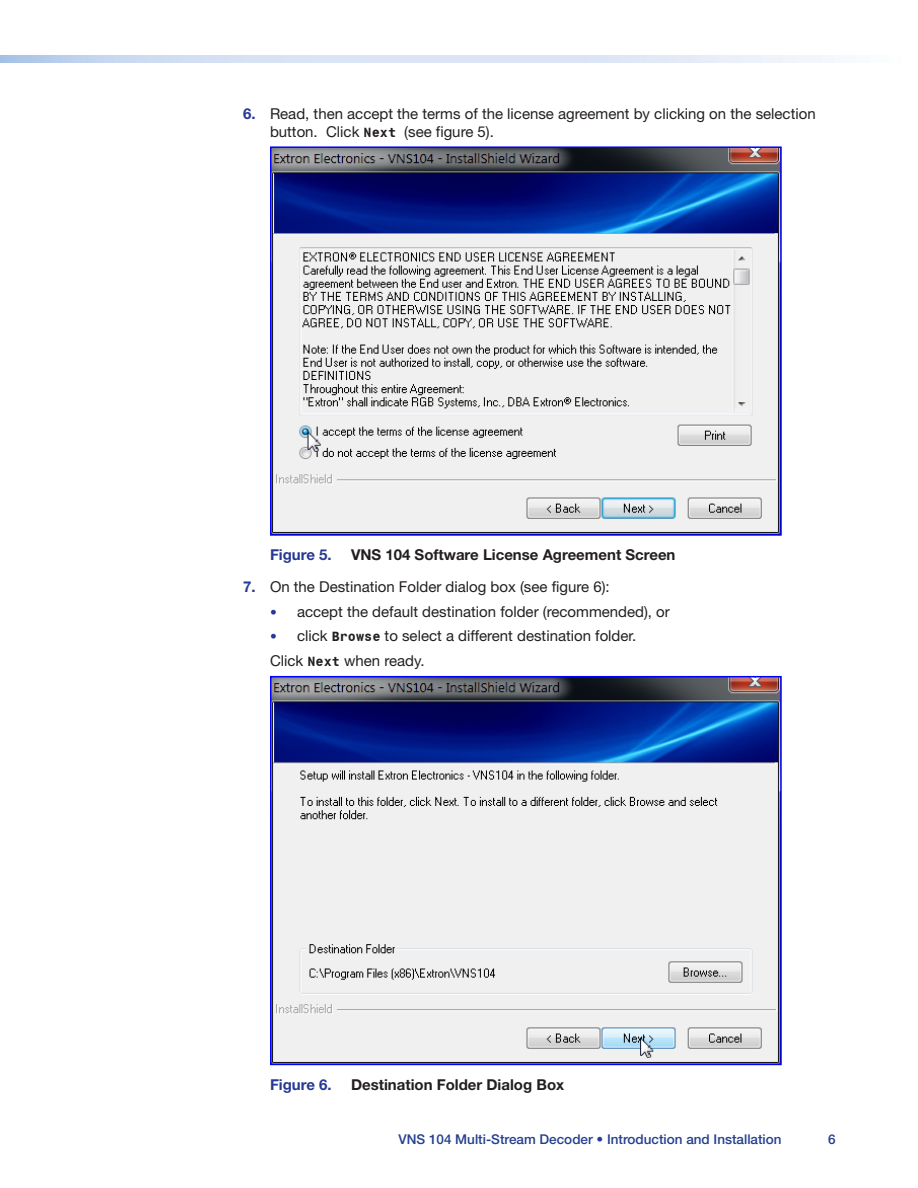
<style>
.page{position:relative;width:918px;height:1188px;background:#fff}
.page>*{position:absolute;margin:0;border:0;box-sizing:border-box;transform-origin:0 0}
.Numbered_list_1_cont{font:15px/18px "Helvetica Neue LT Std";color:#231f20}
.Bulleted_list_2nd{font:15px "Helvetica Neue LT Std";color:#231f20}
.FigureCaption__Text{font:700 15px "Helvetica Neue LT Std";color:#231f20}
.Body_Indented_-_lpg{font:15px "Helvetica Neue LT Std";color:#231f20}
.FigureCaption__Text-2{font:700 15px "Helvetica Neue LT Std";color:#273895}
.t1{font:500 13.5px "Helvetica Neue LT Std";color:#253f8e}
.s1{font-weight:700;color:#273895}
.s2{font-family:"Extronmono";font-weight:700;font-size:13.5px}
.s3{font-size:13.5px;color:#273895}
</style>
<div class="page">
<img style="left:273px;top:149px;width:506px;height:384px">
<div style="left:270px;top:146px;width:512px;height:390px;border:2px solid #00f"></div>
<img style="left:273px;top:679px;width:506px;height:383px">
<div style="left:270px;top:676px;width:512px;height:389px;border:2px solid #00f"></div>
<p class="Numbered_list_1_cont" style="left:270px;top:104px;width:547px;text-indent:-27px"><span class="s1">6.</span> Read, then accept the terms of the license agreement by clicking on the selection button. Click <span class="s2">Next</span> (see figure 5).</p>
<p class="FigureCaption__Text-2" style="left:270px;top:546px;width:63px">Figure 5.</p>
<p class="FigureCaption__Text" style="left:351px;top:546px;width:326px">VNS 104 Software License Agreement Screen</p>
<p class="Numbered_list_1_cont" style="left:243px;top:577px;width:368px"><span class="s1">7.</span> On the Destination Folder dialog box (see figure 6):</p>
<p class="Bulleted_list_2nd" style="left:270px;top:602px;width:401px"><span class="s3">•</span> accept the default destination folder (recommended), or</p>
<p class="Bulleted_list_2nd" style="left:270px;top:627px;width:368px"><span class="s3">•</span> click <span class="s2">Browse</span> to select a different destination folder.</p>
<p class="Body_Indented_-_lpg" style="left:270px;top:652px;width:156px">Click <span class="s2">Next</span> when ready.</p>
<p class="FigureCaption__Text-2" style="left:270px;top:1075px;width:63px">Figure 6.</p>
<p class="FigureCaption__Text" style="left:351px;top:1075px;width:215px">Destination Folder Dialog Box</p>
<p class="t1" style="left:399px;top:1131px;width:385px">VNS 104 Multi‑Stream Decoder • Introduction and Installation</p>
<p class="t1" style="left:828px;top:1131px;width:9px">6</p>
</div>
